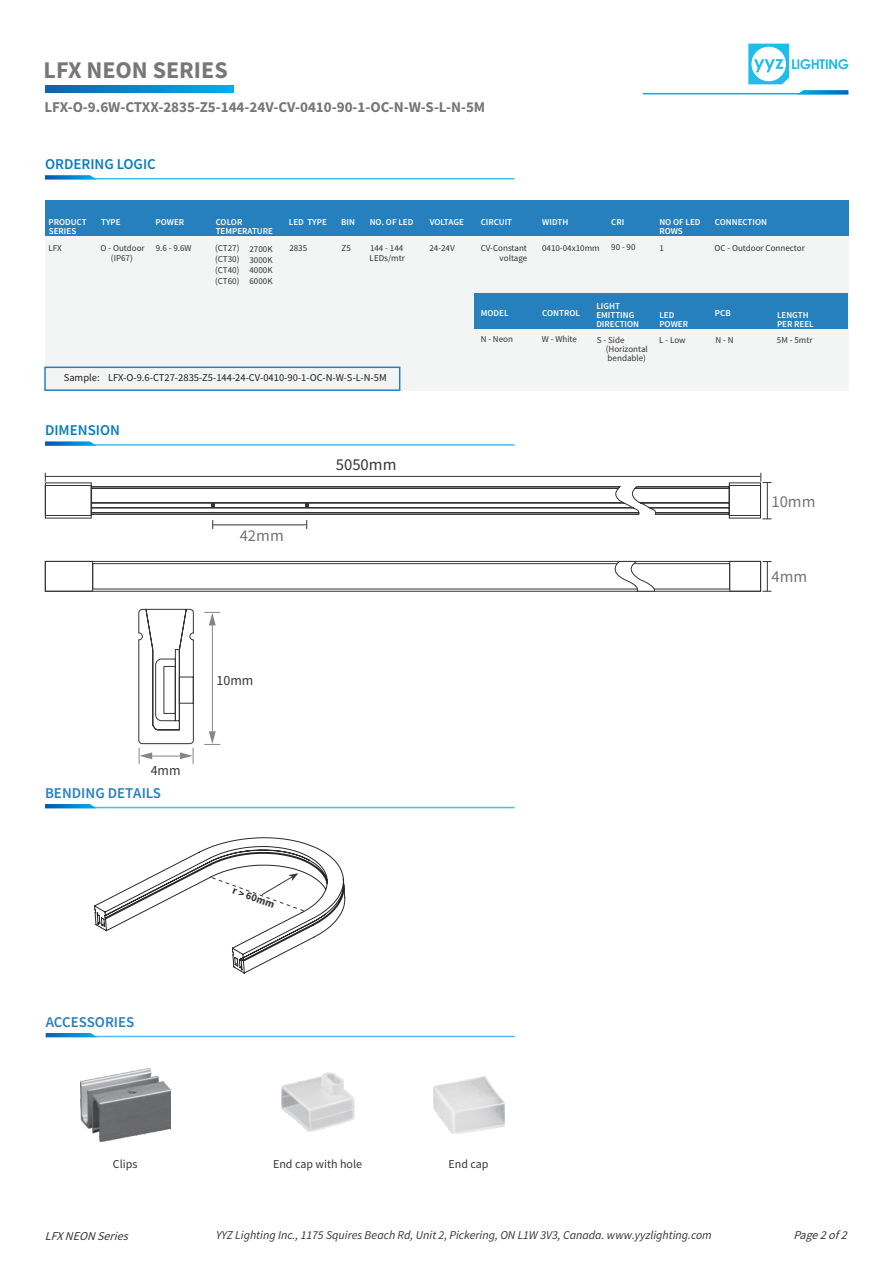
<style>
.page{position:relative;width:893px;height:1262px;background:#fff}
.page>*{position:absolute;margin:0;border:0;box-sizing:border-box;transform-origin:0 0}
.t1{font:700 24px "Source Sans Pro";color:#777778}
.t2{font:16.65px "Source Sans Pro";color:#727376}
.t3{font:16.65px "Source Sans Pro";color:#373435}
.t4{font:700 15px "Source Sans Pro";color:#777778}
.t5{font:600 15px "Source Sans Pro";color:#2880bd}
.t6{font:600 15px "Source Sans Pro";color:#0a7bbc}
.t7{font:14.1px "Source Sans Pro";color:#373435}
.t8{font:italic 12px "Source Sans Pro";color:#373435}
.t9{font:12px "Source Sans Pro";color:#373435}
.t10{font:italic 12px "Source Sans Pro";color:#373435}
.t11{font:700 10.65px "Source Sans Pro";color:#383636}
.t12{font:10.5px "Source Sans Pro";color:#231f20}
.t13{font:9px/10.8px "Source Sans Pro";color:#363435;text-align:justify}
.t14{font:600 9px/9px "Source Sans Pro";color:#fefefe}
</style>
<div class="page">
<div style="left:45px;top:236px;width:803px;height:154px;background:#f3f4f4"></div>
<hr style="left:46px;top:1035px;width:469px;height:2px;background:#4fbdec">
<svg style="left:46px;top:1033px;width:51px;height:4px"></svg>
<svg style="left:748px;top:44px;width:100px;height:40px"></svg>
<hr style="left:643px;top:93px;width:205px;height:1px;background:#00afef">
<svg style="left:796px;top:90px;width:52px;height:4px"></svg>
<svg style="left:45px;top:85px;width:188px;height:8px;background:#0987cc"></svg>
<img style="left:281px;top:1072px;width:73px;height:59px">
<img style="left:80px;top:1068px;width:90px;height:73px">
<img style="left:433px;top:1076px;width:71px;height:57px">
<hr style="left:45px;top:178px;width:469px;height:1px;background:#43bbec">
<hr style="left:45px;top:444px;width:469px;height:2px;background:#43bbec">
<hr style="left:45px;top:806px;width:469px;height:2px;background:#43bbec">
<svg style="left:45px;top:175px;width:51px;height:4px"></svg>
<svg style="left:45px;top:441px;width:52px;height:5px"></svg>
<svg style="left:45px;top:804px;width:52px;height:4px"></svg>
<div style="left:45px;top:200px;width:803px;height:36px;background:#2780be"></div>
<div style="left:474px;top:293px;width:374px;height:36px;background:#2780be"></div>
<div style="left:44px;top:366px;width:356px;height:25px;border:2px solid #2780be"></div>
<svg style="left:45px;top:472px;width:726px;height:57px"></svg>
<svg style="left:762px;top:561px;width:9px;height:31px"></svg>
<div style="left:45px;top:561px;width:715px;height:30px;border:1px solid #373435"></div>
<div style="left:45px;top:561px;width:48px;height:30px;border:1px solid #373435"></div>
<div style="left:729px;top:561px;width:31px;height:30px;border:1px solid #373435"></div>
<div style="left:93px;top:563px;width:636px;height:26px;border:1px solid #373435"></div>
<svg style="left:606px;top:561px;width:51px;height:30px"></svg>
<hr style="left:212px;top:623px;width:1px;height:110px;background:#848688">
<svg style="left:204px;top:612px;width:16px;height:13px"></svg>
<svg style="left:204px;top:731px;width:16px;height:14px"></svg>
<svg style="left:138px;top:608px;width:56px;height:156px"></svg>
<svg style="left:94px;top:837px;width:251px;height:136px"></svg>
<h1 class="t1" style="left:44px;top:60px;width:185px">LFX NEON SERIES</h1>
<h3 class="t4" style="left:45px;top:101px;width:442px">LFX-O-9.6W-CTXX-2835-Z5-144-24V-CV-0410-90-1-OC-N-W-S-L-N-5M</h3>
<h3 class="t6" style="left:45px;top:158px;width:112px">ORDERING LOGIC</h3>
<p class="t14" style="left:48px;top:218px;width:40px">PRODUCT<br>SERIES</p>
<p class="t14" style="left:101px;top:218px;width:21px">TYPE</p>
<p class="t14" style="left:155px;top:218px;width:30px">POWER</p>
<p class="t14" style="left:216px;top:218px;width:59px">COLOR<br>TEMPERATURE</p>
<p class="t14" style="left:289px;top:218px;width:39px">LED TYPE</p>
<p class="t14" style="left:341px;top:218px;width:15px">BIN</p>
<p class="t14" style="left:370px;top:218px;width:45px">NO. OF LED</p>
<p class="t14" style="left:430px;top:218px;width:36px">VOLTAGE</p>
<p class="t14" style="left:481px;top:218px;width:33px">CIRCUIT</p>
<p class="t14" style="left:659px;top:218px;width:43px">NO OF LED<br>ROWS</p>
<p class="t14" style="left:715px;top:218px;width:54px">CONNECTION</p>
<p class="t14" style="left:542px;top:218px;width:28px">WIDTH</p>
<p class="t14" style="left:611px;top:218px;width:15px">CRI</p>
<p class="t13" style="left:542px;top:243px;width:59px">0410-04x10mm</p>
<p class="t13" style="left:611px;top:243px;width:26px">90 - 90</p>
<p class="t13" style="left:48px;top:243px;width:15px">LFX</p>
<p class="t13" style="left:101px;top:243px;width:46px;text-align:center">O - Outdoor (IP67)</p>
<p class="t13" style="left:156px;top:243px;width:37px">9.6 - 9.6W</p>
<p class="t13" style="left:215px;top:244px;width:26px">(CT27)</p>
<p class="t13" style="left:289px;top:243px;width:19px">2835</p>
<p class="t13" style="left:341px;top:243px;width:11px">Z5</p>
<p class="t13" style="left:215px;top:255px;width:26px">(CT30) (CT40) (CT60)</p>
<p class="t13" style="left:249px;top:244px;width:25px">2700K 3000K 4000K 6000K</p>
<p class="t13" style="left:369px;top:243px;width:37px">144 - 144<br>LEDs/mtr</p>
<p class="t13" style="left:429px;top:243px;width:27px">24-24V</p>
<p class="t13" style="left:480px;top:243px;width:48px;line-height:10.4px;text-align:right">CV-Constant voltage</p>
<p class="t13" style="left:659px;top:243px;width:6px">1</p>
<p class="t13" style="left:714px;top:243px;width:92px">OC - Outdoor Connector</p>
<p class="t14" style="left:481px;top:310px;width:29px">MODEL</p>
<p class="t14" style="left:542px;top:310px;width:39px">CONTROL</p>
<p class="t14" style="left:596px;top:302px;width:44px">LIGHT<br>EMITTING<br>DIRECTION</p>
<p class="t14" style="left:659px;top:311px;width:30px">LED<br>POWER</p>
<p class="t14" style="left:715px;top:310px;width:17px">PCB</p>
<p class="t14" style="left:777px;top:311px;width:38px">LENGTH<br>PER REEL</p>
<p class="t12" style="left:64px;top:373px;width:324px">Sample: LFX-O-9.6-CT27-2835-Z5-144-24-CV-0410-90-1-OC-N-W-S-L-N-5M</p>
<h3 class="t6" style="left:45px;top:424px;width:77px">DIMENSION</h3>
<h2 class="t2" style="left:240px;top:529px;width:46px">42mm</h2>
<h3 class="t7" style="left:151px;top:764px;width:31px">4mm</h3>
<h3 class="t5" style="left:45px;top:786px;width:117px">BENDING DETAILS</h3>
<h3 class="t7" style="left:216px;top:674px;width:38px">10mm</h3>
<p class="t11" style="left:234px;top:885px;width:45px;rotate:20deg">r &gt; 60mm</p>
<h3 class="t5" style="left:46px;top:1015px;width:90px">ACCESSORIES</h3>
<h2 class="t3" style="left:336px;top:458px;width:62px">5050mm</h2>
<p class="t13" style="left:480px;top:334px;width:34px">N - Neon</p>
<p class="t13" style="left:542px;top:334px;width:37px">W - White</p>
<p class="t13" style="left:659px;top:336px;width:28px">L - Low</p>
<p class="t13" style="left:715px;top:336px;width:20px">N - N</p>
<p class="t13" style="left:777px;top:336px;width:37px">5M - 5mtr</p>
<p class="t13" style="left:605px;top:336px;width:44px;line-height:9px;text-align:left;text-indent:-9px">S - Side (Horizontal bendable)</p>
<h2 class="t2" style="left:771px;top:494px;width:46px">10mm</h2>
<h2 class="t2" style="left:771px;top:570px;width:37px">4mm</h2>
<h3 class="t9" style="left:113px;top:1158px;width:26px">Clips</h3>
<h3 class="t9" style="left:273px;top:1158px;width:91px">End cap with hole</h3>
<h3 class="t9" style="left:448px;top:1158px;width:42px">End cap</h3>
<h3 class="t10" style="left:45px;top:1231px;width:87px">LFX NEON Series</h3>
<h3 class="t8" style="left:216px;top:1229px;width:497px">YYZ Lighting Inc., 1175 Squires Beach Rd, Unit 2, Pickering, ON L1W 3V3, Canada. www.yyzlighting.com</h3>
<h3 class="t10" style="left:793px;top:1229px;width:58px">Page2of 2</h3>
</div>
